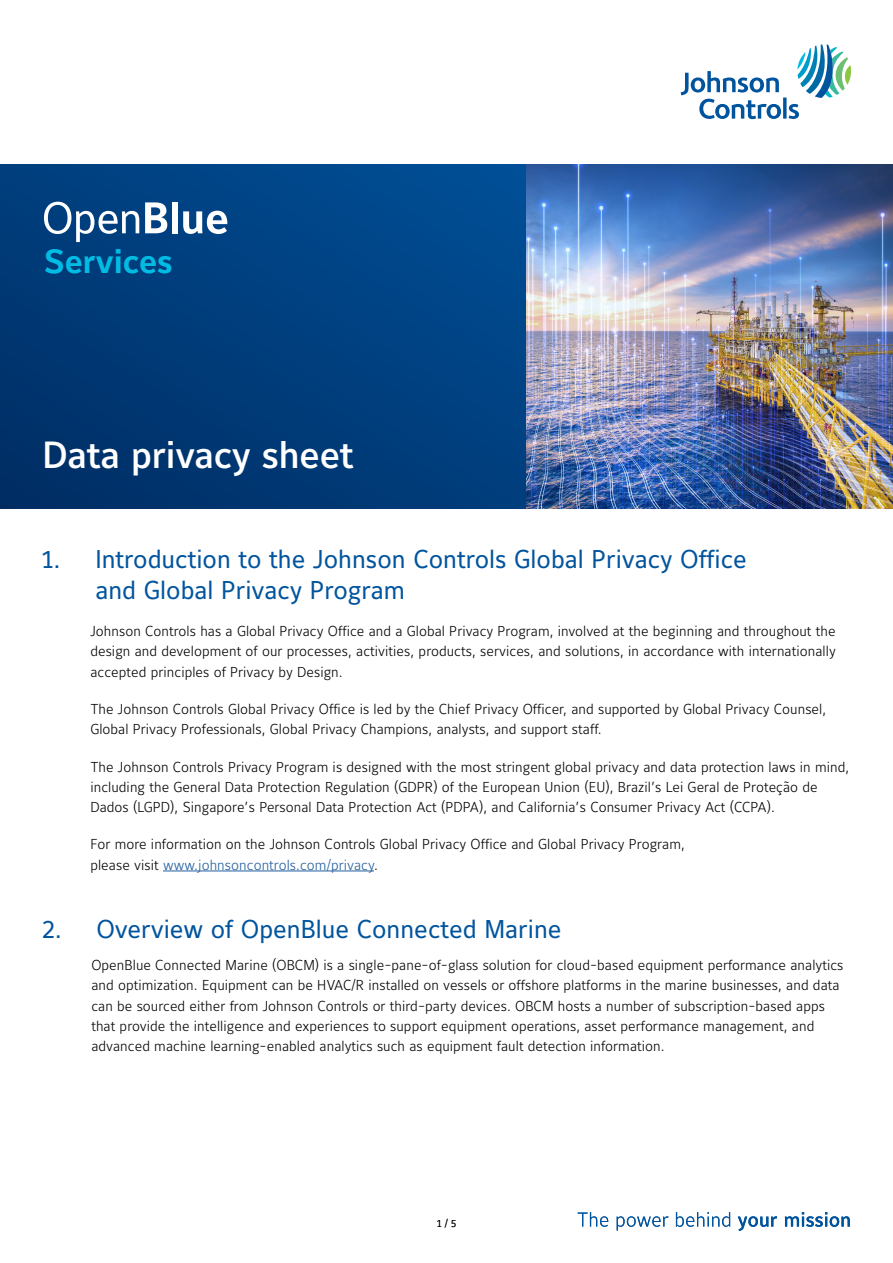
<style>
.page{position:relative;width:893px;height:1263px;background:#fff}
.page>*{position:absolute;margin:0;border:0;box-sizing:border-box;transform-origin:0 0}
.t1{font:500 37.5px "Maurea Jci Lf ML";letter-spacing:-.005em;color:#fff}
.t2{font:700 33.15px "Maurea Jci Tf ML";color:#00bce4}
.t3{font:25.5px/31.5px "Maurea Jci Lf ML";color:#00549e}
.t4{font:300 14.25px/20.2px "Maurea Jci Lf ML";letter-spacing:.005em;color:#000}
.t5{font:300 10.5px "Maurea Jci Lf ML";color:#000}
.s1{color:#215e9e}
</style>
<div class="page">
<svg style="left:681px;top:44px;width:170px;height:75px"></svg>
<svg style="left:578px;top:1212px;width:272px;height:19px"></svg>
<div style="left:0;top:164px;width:526px;height:344px;background:linear-gradient(to right,#00356f,#00478a)"></div>
<img style="left:526px;top:164px;width:367px;height:344px">
<hr style="left:163px;top:870px;width:211px;height:1px;background:#215e9e">
<svg style="left:44px;top:202px;width:95px;height:40px"></svg>
<svg style="left:145px;top:202px;width:22px;height:31px"></svg>
<div style="left:172px;top:202px;width:6px;height:31px;background:#fff"></div>
<svg style="left:183px;top:211px;width:44px;height:23px"></svg>
<h2 class="t2" style="left:44px;top:241px;width:130px">Services</h2>
<h1 class="t1" style="left:43px;top:432px;width:312px">Data privacy sheet</h1>
<h3 class="t3" style="left:95px;top:543px;width:653px;text-indent:-54px">1. Introduction to the Johnson Controls Global Privacy Office and Global Privacy Program</h3>
<p class="t4" style="left:90px;top:621px;width:747px;text-align:justify">Johnson Controls has a Global Privacy Office and a Global Privacy Program, involved at the beginning and throughout the design and development of our processes, activities, products, services, and solutions, in accordance with internationally accepted principles of Privacy by Design.</p>
<p class="t4" style="left:90px;top:699px;width:737px">The Johnson Controls Global Privacy Office is led by the Chief Privacy Officer, and supported by Global Privacy Counsel,<br>Global Privacy Professionals, Global Privacy Champions, analysts, and support staff.</p>
<p class="t4" style="left:90px;top:756px;width:760px">The Johnson Controls Privacy Program is designed with the most stringent global privacy and data protection laws in mind, including the General Data Protection Regulation (GDPR) of the European Union (EU), Brazil’s Lei Geral de Proteção de<br>Dados (LGPD), Singapore’s Personal Data Protection Act (PDPA), and California’s Consumer Privacy Act (CCPA).</p>
<p class="t4" style="left:90px;top:834px;width:596px">For more information on the Johnson Controls Global Privacy Office and Global Privacy Program, please visit <span class="s1">www.johnsoncontrols.com/privacy</span>.</p>
<h3 class="t3" style="left:42px;top:913px;width:521px">2. Overview of OpenBlue Connected Marine</h3>
<p class="t4" style="left:91px;top:955px;width:754px">OpenBlue Connected Marine (OBCM) is a single-pane-of-glass solution for cloud-based equipment performance analytics and optimization. Equipment can be HVAC/R installed on vessels or offshore platforms in the marine businesses, and data can be sourced either from Johnson Controls or third-party devices. OBCM hosts a number of subscription-based apps that provide the intelligence and experiences to support equipment operations, asset performance management, and advanced machine learning-enabled analytics such as equipment fault detection information.</p>
<p class="t5" style="left:437px;top:1216px;width:21px">1 / 5</p>
</div>
